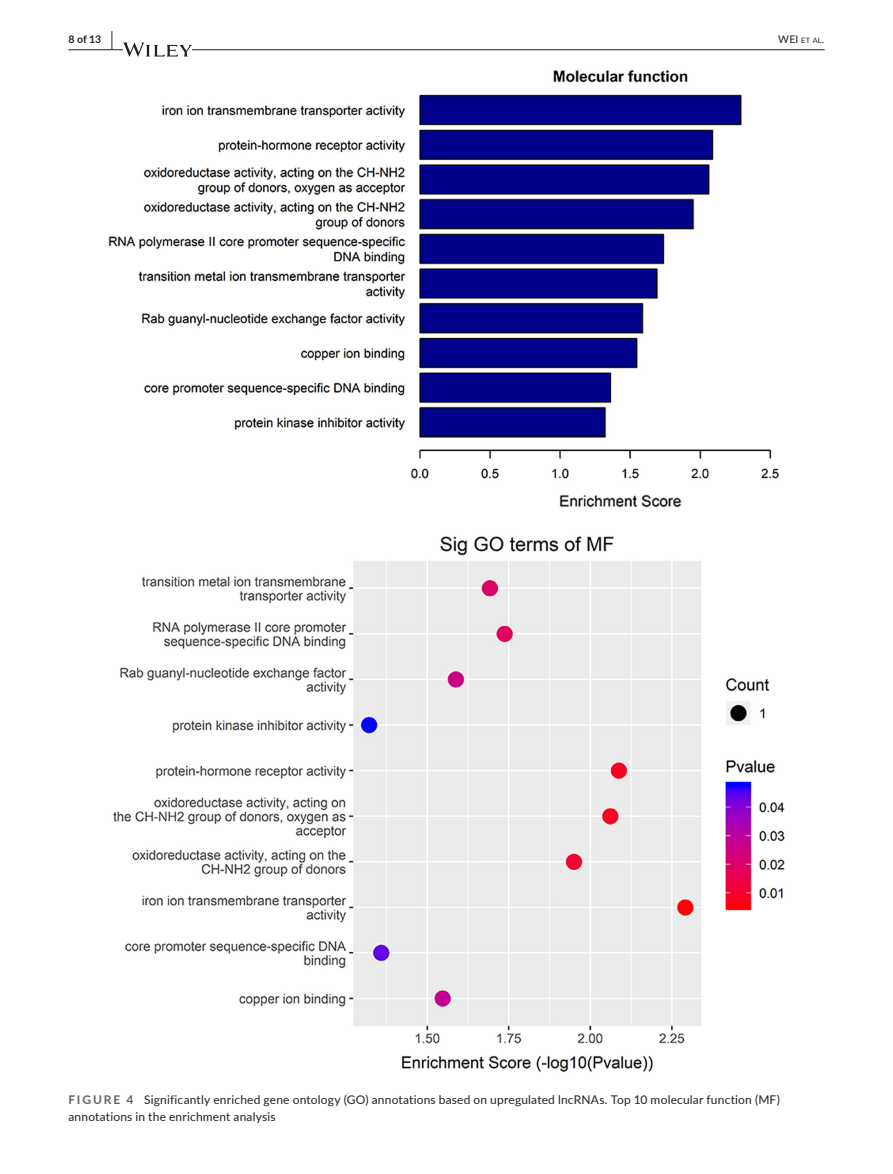
<style>
.page{position:relative;width:893px;height:1174px;background:#fff}
.page>*{position:absolute;margin:0;border:0;box-sizing:border-box;transform-origin:0 0}
.t1{font:12px/16.5px "Lato";letter-spacing:.015em;color:#231f20}
.t2{font:10.5px "Lato";color:#231f20}
.t3{font:700 10.5px "Lato";color:#231f20}
.s1{font-size:19.5px}
.s2{font-size:7.35px}
.s3{font-weight:700;color:#636366}
</style>
<div class="page">
<hr style="left:68px;top:49px;width:756px;height:1px;background:#231f20">
<svg style="left:123px;top:42px;width:69px;height:15px"></svg>
<img style="left:108px;top:70px;width:677px;height:1002px">
<p class="t3" style="left:68px;top:31px;width:46px">8 of 13 <span class="s1">|</span></p>
<p class="t2" style="left:778px;top:31px;width:48px">WEI <span class="s2">et al</span>.</p>
<p class="t1" style="left:68px;top:1091px;width:713px"><span class="s3">FIGURE 4</span> Significantly enriched gene ontology (GO) annotations based on upregulated lncRNAs. Top 10 molecular function (MF) annotations in the enrichment analysis</p>
</div>
